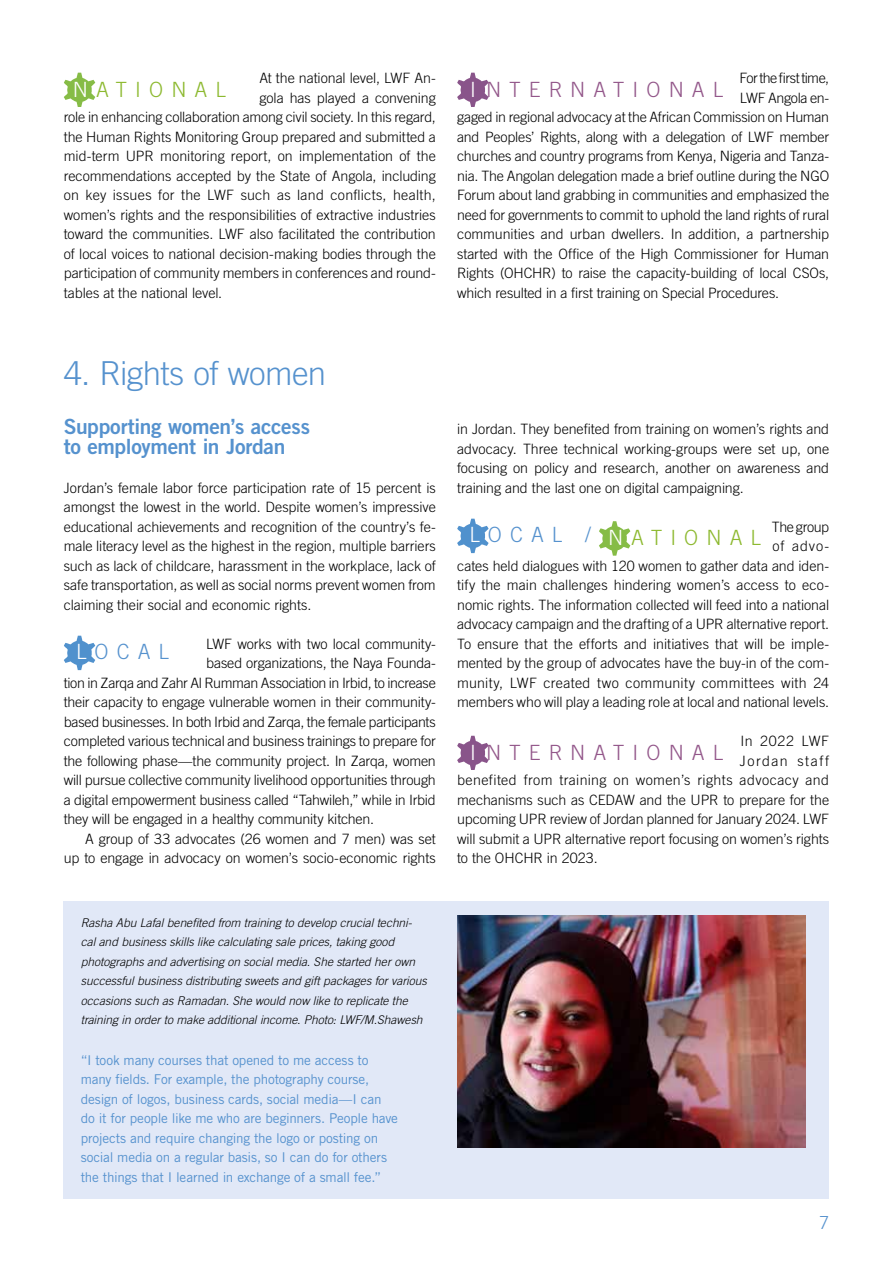
<style>
.page{position:relative;width:893px;height:1263px;background:#fff}
.page>*{position:absolute;margin:0;border:0;box-sizing:border-box;transform-origin:0 0}
.t1{font:300 33px "Trade Gothic LT Std";letter-spacing:-.015em;color:#5692ce}
.t2{font:21px/19.5px "Trade Gothic LT Std Bd 2";letter-spacing:-.015em;color:#5692ce}
.t3{font:300 21px "Trade Gothic LT Std";letter-spacing:.385em;color:#93578a}
.t4{font:300 21px "Trade Gothic LT Std";letter-spacing:.385em;color:#8db930}
.t5{font:300 21px "Trade Gothic LT Std";letter-spacing:.385em;color:#5692ce}
.t6{font:300 18px "Trade Gothic LT Std";color:#5692ce}
.t7{font:300 14.25px/19.5px "Trade Gothic LT Std";letter-spacing:-.01em;color:#000;text-align:justify}
.t8{font:300 14.25px "Trade Gothic LT Std";letter-spacing:.02em;color:#000}
.t9{font:300 14.25px "Trade Gothic LT Std";letter-spacing:.025em;color:#000}
.t10{font:300 14.25px "Trade Gothic LT Std";letter-spacing:-.035em;color:#000}
.t11{font:300 14.25px "Trade Gothic LT Std";letter-spacing:.095em;color:#000}
.t12{font:300 14.25px "Trade Gothic LT Std";letter-spacing:.05em;color:#000}
.t13{font:13.5px/19.5px "Trade Gothic LT Std";letter-spacing:-.015em;color:#5692ce}
.t14{font:italic 300 12px/19.5px "Trade Gothic LT Std";color:#000}
.s1{color:#fff}
</style>
<div class="page">
<svg style="left:64px;top:73px;width:31px;height:34px"></svg>
<svg style="left:457px;top:73px;width:32px;height:34px"></svg>
<svg style="left:64px;top:636px;width:31px;height:34px"></svg>
<svg style="left:457px;top:519px;width:32px;height:34px"></svg>
<svg style="left:599px;top:521px;width:31px;height:34px"></svg>
<svg style="left:457px;top:736px;width:32px;height:34px"></svg>
<div style="left:64px;top:901px;width:765px;height:298px;background:#e1e8f7"></div>
<img style="left:457px;top:915px;width:349px;height:232px">
<p class="t7" style="left:259px;top:68px;width:178px">At the national level, LWF An-</p>
<p class="t7" style="left:259px;top:88px;width:178px">gola has played a convening</p>
<p class="t7" style="left:64px;top:107px;width:374px">role in enhancing collaboration among civil society. In this regard,</p>
<p class="t7" style="left:64px;top:127px;width:374px">the Human Rights Monitoring Group prepared and submitted a</p>
<p class="t7" style="left:64px;top:146px;width:374px">mid-term UPR monitoring report, on implementation of the</p>
<p class="t7" style="left:64px;top:166px;width:374px">recommendations accepted by the State of Angola, including</p>
<p class="t8" style="left:64px;top:187px;width:373px">on key issues for the LWF such as land conflicts, health,</p>
<p class="t7" style="left:64px;top:205px;width:374px">women’s rights and the responsibilities of extractive industries</p>
<p class="t7" style="left:64px;top:224px;width:374px">toward the communities. LWF also facilitated the contribution</p>
<p class="t7" style="left:64px;top:244px;width:374px">of local voices to national decision-making bodies through the</p>
<p class="t7" style="left:64px;top:263px;width:374px">participation of community members in conferences and round-</p>
<p class="t7" style="left:64px;top:283px;width:160px">tables at the national level.</p>
<h2 class="t4" style="left:73px;top:77px;width:155px"><span class="s1">N</span>ATIONAL</h2>
<p class="t10" style="left:739px;top:70px;width:91px">For the first time,</p>
<p class="t7" style="left:740px;top:88px;width:91px">LWF Angola en-</p>
<p class="t7" style="left:457px;top:107px;width:374px">gaged in regional advocacy at the African Commission on Human</p>
<p class="t7" style="left:457px;top:127px;width:373px">and Peoples’ Rights, along with a delegation of LWF member</p>
<p class="t7" style="left:457px;top:146px;width:374px">churches and country programs from Kenya, Nigeria and Tanza-</p>
<p class="t7" style="left:457px;top:166px;width:374px">nia. The Angolan delegation made a brief outline during the NGO</p>
<p class="t7" style="left:457px;top:185px;width:374px">Forum about land grabbing in communities and emphasized the</p>
<p class="t7" style="left:457px;top:205px;width:374px">need for governments to commit to uphold the land rights of rural</p>
<p class="t7" style="left:457px;top:224px;width:374px">communities and urban dwellers. In addition, a partnership</p>
<p class="t7" style="left:457px;top:244px;width:374px">started with the Office of the High Commissioner for Human</p>
<p class="t7" style="left:457px;top:263px;width:374px">Rights (OHCHR) to raise the capacity-building of local CSOs,</p>
<p class="t7" style="left:457px;top:283px;width:324px">which resulted in a first training on Special Procedures.</p>
<h2 class="t3" style="left:470px;top:77px;width:255px"><span class="s1">I</span>NTERNATIONAL</h2>
<h1 class="t1" style="left:64px;top:353px;width:264px">4. Rights of women</h1>
<h2 class="t2" style="left:64px;top:417px;width:248px">Supporting women’s access to employment in Jordan</h2>
<p class="t7" style="left:64px;top:478px;width:374px">Jordan’s female labor force participation rate of 15 percent is amongst the lowest in the world. Despite women’s impressive educational achievements and recognition of the country’s fe&shy;male literacy level as the highest in the region, multiple barriers such as lack of childcare, harassment in the workplace, lack of safe transportation, as well as social norms prevent women from claiming their social and economic rights.</p>
<h2 class="t5" style="left:76px;top:639px;width:94px"><span class="s1">L</span>OCAL</h2>
<p class="t7" style="left:206px;top:634px;width:231px">LWF works with two local community-</p>
<p class="t7" style="left:206px;top:653px;width:231px">based organizations, the Naya Founda-</p>
<p class="t7" style="left:64px;top:673px;width:374px">tion in Zarqa and Zahr Al Rumman Association in Irbid, to increase</p>
<p class="t7" style="left:64px;top:692px;width:374px">their capacity to engage vulnerable women in their community-</p>
<p class="t7" style="left:64px;top:712px;width:374px">based businesses. In both Irbid and Zarqa, the female participants</p>
<p class="t7" style="left:64px;top:731px;width:374px">completed various technical and business trainings to prepare for</p>
<p class="t7" style="left:64px;top:751px;width:374px">the following phase—the community project. In Zarqa, women</p>
<p class="t7" style="left:64px;top:770px;width:374px">will pursue collective community livelihood opportunities through</p>
<p class="t7" style="left:64px;top:790px;width:374px">a digital empowerment business called “Tahwileh,” while in Irbid</p>
<p class="t7" style="left:64px;top:809px;width:312px">they will be engaged in a healthy community kitchen.</p>
<p class="t7" style="left:85px;top:829px;width:352px">A group of 33 advocates (26 women and 7 men) was set</p>
<p class="t7" style="left:64px;top:848px;width:374px">up to engage in advocacy on women’s socio-economic rights</p>
<p class="t14" style="left:81px;top:913px;width:348px">Rasha Abu Lafal benefited from training to develop crucial techni&shy;cal and business skills like calculating sale prices, taking good photographs and advertising on social media. She started her own successful business distributing sweets and gift packages for various occasions such as Ramadan. She would now like to replicate the training in order to make additional income. Photo: LWF/M.Shawesh</p>
<p class="t13" style="left:81px;top:1050px;width:319px">“I took many courses that opened to me access to many fields. For example, the photography course, design of logos, business cards, social media—I can do it for people like me who are beginners. People have projects and require changing the logo or posting on social media on a regular basis, so I can do for others the things that I learned in exchange of a small fee.”</p>
<p class="t7" style="left:457px;top:419px;width:374px">in Jordan. They benefited from training on women’s rights and advocacy. Three technical working-groups were set up, one focusing on policy and research, another on awareness and training and the last one on digital campaigning.</p>
<h2 class="t5" style="left:469px;top:522px;width:123px"><span class="s1">L</span>OCAL /</h2>
<h2 class="t4" style="left:608px;top:525px;width:155px"><span class="s1">N</span>ATIONAL</h2>
<p class="t7" style="left:457px;top:517px;width:374px;text-align:right">The group<br>of advo-<br>cates held dialogues with 120 women to gather data and iden&shy;tify the main challenges hindering women’s access to eco&shy;nomic rights. The information collected will feed into a national advocacy campaign and the drafting of a UPR alternative report.<br>To ensure that the efforts and initiatives that will be imple&shy;mented by the group of advocates have the buy-in of the com&shy;munity, LWF created two community committees with 24 members who will play a leading role at local and national levels.</p>
<h2 class="t3" style="left:470px;top:740px;width:255px"><span class="s1">I</span>NTERNATIONAL</h2>
<p class="t12" style="left:740px;top:733px;width:90px">In 2022 LWF</p>
<p class="t11" style="left:740px;top:752px;width:91px">Jordan staff</p>
<p class="t9" style="left:457px;top:772px;width:374px">benefited from training on women’s rights advocacy and</p>
<p class="t7" style="left:457px;top:790px;width:374px">mechanisms such as CEDAW and the UPR to prepare for the</p>
<p class="t7" style="left:457px;top:809px;width:374px">upcoming UPR review of Jordan planned for January 2024. LWF</p>
<p class="t7" style="left:457px;top:829px;width:374px">will submit a UPR alternative report focusing on women’s rights</p>
<p class="t7" style="left:457px;top:848px;width:142px">to the OHCHR in 2023.</p>
<p class="t6" style="left:819px;top:1212px;width:12px">7</p>
</div>
